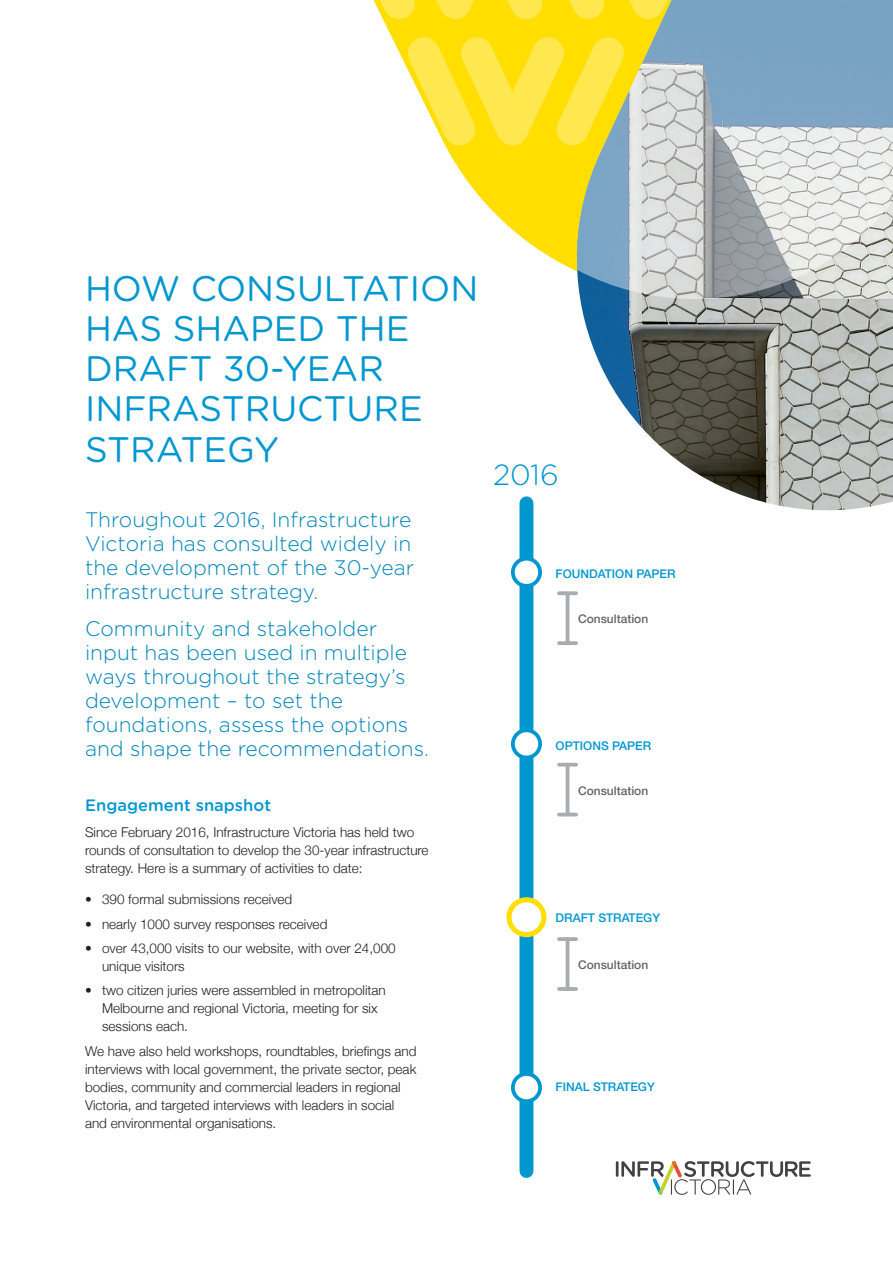
<style>
.page{position:relative;width:893px;height:1263px;background:#fff}
.page>*{position:absolute;margin:0;border:0;box-sizing:border-box;transform-origin:0 0}
.t1{font:35.4px/40.2px "Gotham Rounded";color:#0097d0}
.t2{font:300 29.1px "Gotham Rounded";color:#0097d0}
.t3{font:300 21px/24px "Gotham Rounded";color:#0086b9}
.t4{font:500 16.5px "Gotham Rounded";color:#0097d0}
.t5{font:300 13.5px/18px "Helvetica Neue";color:#231f20}
.t6{font:500 12px "Helvetica Neue LT Std";color:#0097d0}
.t7{font:500 12px "Helvetica Neue LT Std";color:#636466}
</style>
<div class="page">
<svg style="left:373px;top:0;width:169px;height:252px"></svg>
<svg style="left:374px;top:0;width:168px;height:19px;background:#ffe32b"></svg>
<svg style="left:374px;top:37px;width:168px;height:108px"></svg>
<svg style="left:542px;top:0;width:33px;height:271px;background:#ffe016"></svg>
<img style="left:580px;top:299px;width:313px;height:211px">
<svg style="left:616px;top:1161px;width:195px;height:34px"></svg>
<svg style="left:575px;top:0;width:318px;height:299px;background:#b4c1b7"></svg>
<div style="left:519px;top:503px;width:14px;height:668px;background:#0097d0"></div>
<svg style="left:509px;top:900px;width:35px;height:35px"></svg>
<div style="left:506px;top:897px;width:40px;height:40px;border:5px solid #ffde00;border-radius:50%"></div>
<div style="left:513px;top:730px;width:27px;height:27px;background:#fff;border-radius:50%"></div>
<div style="left:511px;top:728px;width:31px;height:31px;border:4px solid #0097d0;border-radius:50%"></div>
<div style="left:513px;top:559px;width:27px;height:27px;background:#fff;border-radius:50%"></div>
<div style="left:511px;top:557px;width:31px;height:31px;border:4px solid #0097d0;border-radius:50%"></div>
<div style="left:513px;top:1074px;width:27px;height:27px;background:#fff;border-radius:50%"></div>
<div style="left:511px;top:1072px;width:31px;height:31px;border:4px solid #0097d0;border-radius:50%"></div>
<hr style="left:566px;top:593px;width:3px;height:50px;background:#a9acae">
<svg style="left:559px;top:591px;width:17px;height:4px"></svg>
<svg style="left:559px;top:641px;width:17px;height:4px"></svg>
<hr style="left:566px;top:765px;width:3px;height:49px;background:#a9acae">
<hr style="left:559px;top:763px;width:17px;height:3px;background:#a9acae">
<hr style="left:559px;top:813px;width:17px;height:3px;background:#a9acae">
<hr style="left:566px;top:939px;width:3px;height:50px;background:#a9acae">
<svg style="left:559px;top:937px;width:17px;height:4px"></svg>
<hr style="left:559px;top:987px;width:17px;height:4px;background:#a9acae">
<h1 class="t1" style="left:85px;top:266px;width:395px">HOW CONSULTATION<br>HAS SHAPED THE<br>DRAFT 30-YEAR<br>INFRASTRUCTURE<br>STRATEGY</h1>
<h3 class="t3" style="left:85px;top:507px;width:331px">Throughout 2016, Infrastructure<br>Victoria has consulted widely in the development of the 30-year infrastructure strategy.</h3>
<h3 class="t3" style="left:85px;top:615px;width:346px">Community and stakeholder input has been used in multiple ways throughout the strategy’s development – to set the foundations, assess the options and shape the recommendations.</h3>
<p class="t4" style="left:85px;top:793px;width:188px">Engagement snapshot</p>
<p class="t5" style="left:85px;top:823px;width:345px">Since February 2016, Infrastructure Victoria has held two rounds of consultation to develop the 30-year infrastructure strategy. Here is a summary of activities to date:</p>
<p class="t5" style="left:85px;top:889px;width:209px">• 390 formal submissions received</p>
<p class="t5" style="left:85px;top:914px;width:244px">• nearly 1000 survey responses received</p>
<p class="t5" style="left:102px;top:938px;width:295px;text-indent:-17px">• over 43,000 visits to our website, with over 24,000 unique visitors</p>
<p class="t5" style="left:102px;top:981px;width:285px;text-indent:-17px">• two citizen juries were assembled in metropolitan<br>Melbourne and regional Victoria, meeting for six sessions each.</p>
<p class="t5" style="left:85px;top:1041px;width:333px">We have also held workshops, roundtables, briefings and interviews with local government, the private sector, peak bodies, community and commercial leaders in regional Victoria, and targeted interviews with leaders in social and environmental organisations.</p>
<h2 class="t2" style="left:493px;top:455px;width:67px">2016</h2>
<p class="t6" style="left:556px;top:567px;width:121px">FOUNDATION PAPER</p>
<p class="t7" style="left:578px;top:612px;width:72px">Consultation</p>
<p class="t6" style="left:556px;top:739px;width:97px">OPTIONS PAPER</p>
<p class="t7" style="left:578px;top:783px;width:72px">Consultation</p>
<p class="t6" style="left:556px;top:911px;width:106px">DRAFT STRATEGY</p>
<p class="t7" style="left:578px;top:958px;width:72px">Consultation</p>
<p class="t6" style="left:556px;top:1080px;width:101px">FINAL STRATEGY</p>
</div>
